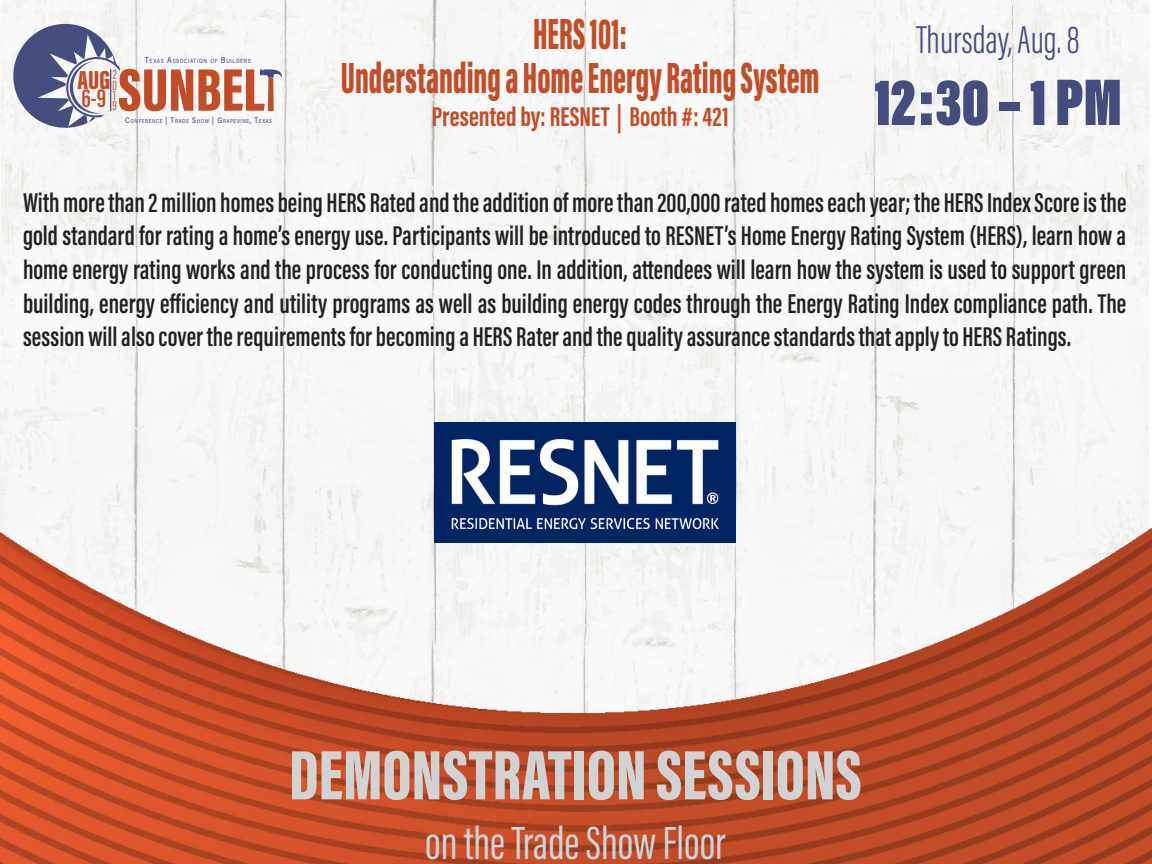
<style>
.page{position:relative;width:1152px;height:864px;background:#fff}
.page>*{position:absolute;margin:0;border:0;box-sizing:border-box;transform-origin:0 0}
.t1{font:900 72px "Acumin Pro Extra Cond";color:#d1d2d4}
.t2{font:900 68px "Acumin Pro Extra Cond";color:#454d7f}
.t3{font:900 61.8px "Acumin Pro Extra Cond";color:#c24c27;scale:1.04 1}
.t4{font:48px "Acumin Pro Extra Cond";color:#d1d2d4}
.t5{font:900 45px "Acumin Pro Extra Cond";color:#c24d27;scale:.76 1}
.t6{font:300 40px "Acumin Pro Extra Cond";color:#454d7f}
.t7{font:600 28px/33.6px "Acumin Pro Extra Cond";color:#231f20;text-align:justify}
.t8{font:700 28px "Acumin Pro Extra Cond";letter-spacing:.005em;color:#c24d27}
.t9{font:900 26.8px "Acumin Pro Extra Cond";color:#c24c27}
.t10{font:600 26.8px "Acumin Pro Extra Cond";color:#c24c27}
.t11{font:14px/10.4px "Acumin Pro Extra Cond";color:#c24c27;text-align:justify;scale:.93 1}
.t12{font:500 6.2px "Acumin Pro Semi Cond";letter-spacing:.105em;color:#444d80;scale:.9 1}
.t13{font:500 5.6px "Acumin Pro Semi Cond";letter-spacing:.105em;color:#444d80;scale:.9 1}
.s1{font-size:8.8px}
.s2{font-size:8.2px}
</style>
<div class="page">
<img style="left:0;top:0;width:1152px;height:864px">
<svg style="left:13px;top:23px;width:107px;height:106px"></svg>
<hr style="left:111px;top:70px;width:1px;height:41px;background:#475081">
<svg style="left:260px;top:69px;width:22px;height:42px"></svg>
<img style="left:434px;top:423px;width:302px;height:120px">
<p class="t12" style="left:145px;top:57px;width:119px"><span class="s1">T</span>EXAS <span class="s1">A</span>SSOCIATION OF <span class="s1">B</span>UILDERS</p>
<h3 class="t3" style="left:118px;top:52px;width:143px">SUNBEL</h3>
<p class="t11" style="left:112px;top:70px;width:6px">2<br>0<br>1<br>9</p>
<p class="t9" style="left:78px;top:63px;width:34px">AUG</p>
<p class="t10" style="left:82px;top:82px;width:26px">6-9</p>
<p class="t13" style="left:125px;top:117px;width:165px"><span class="s2">C</span>ONFERENCE <span class="s2">| T</span>RADE <span class="s2">S</span>HOW <span class="s2">| G</span>RAPEVINE<span class="s2">, T</span>EXAS</p>
<p class="t5" style="left:533px;top:7px;width:125px">HERS 101:</p>
<p class="t5" style="left:341px;top:50px;width:631px">Understanding a Home Energy Rating System</p>
<p class="t8" style="left:432px;top:100px;width:298px">Presented by: RESNET | Booth #: 421</p>
<p class="t6" style="left:917px;top:16px;width:165px">Thursday, Aug. 8</p>
<p class="t2" style="left:874px;top:61px;width:249px">12:30 – 1 PM</p>
<p class="t7" style="left:23px;top:185px;width:1105px">With more than 2 million homes being HERS Rated and the addition of more than 200,000 rated homes each year; the HERS Index Score is the gold standard for rating a home’s energy use. Participants will be introduced to RESNET’s Home Energy Rating System (HERS), learn how a home energy rating works and the process for conducting one. In addition, attendees will learn how the system is used to support green building, energy efficiency and utility programs as well as building energy codes through the Energy Rating Index compliance path. The session will also cover the requirements for becoming a HERS Rater and the quality assurance standards that apply to HERS Ratings.</p>
<h1 class="t1" style="left:289px;top:731px;width:574px">DEMONSTRATION SESSIONS</h1>
<h3 class="t4" style="left:425px;top:814px;width:302px">on the Trade Show Floor</h3>
</div>
